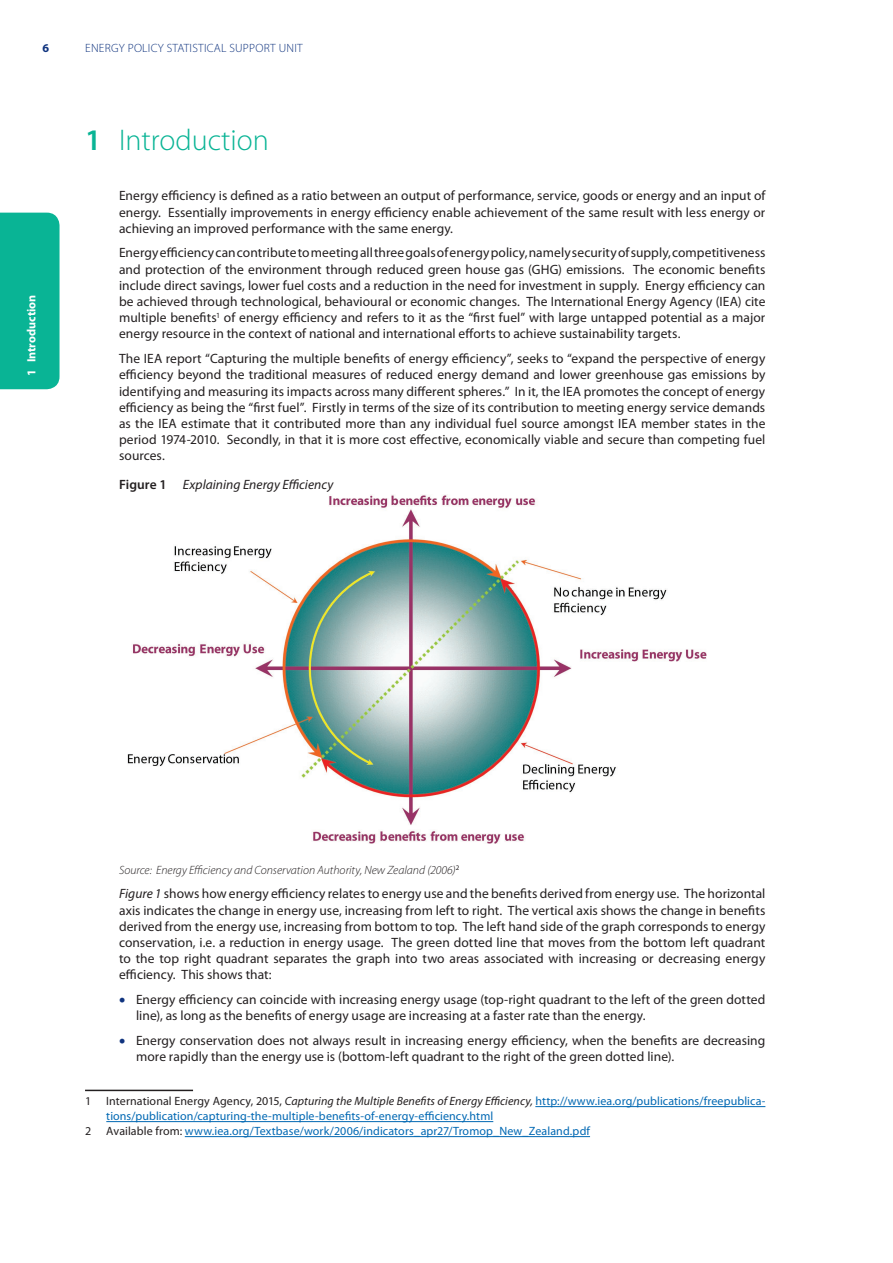
<style>
.page{position:relative;width:893px;height:1263px;background:#fff}
.page>*{position:absolute;margin:0;border:0;box-sizing:border-box;transform-origin:0 0}
.t1{font:300 30px "Myriad Pro";color:#09b495}
.t2{font:13.5px/16.2px "Myriad Pro";letter-spacing:.005em;color:#231f20;text-align:justify}
.t3{font:italic 13.5px "Myriad Pro";color:#231f20}
.t4{font:12px/15px "Myriad Pro";letter-spacing:.01em;color:#0168b3}
.t5{font:italic 300 12px "Myriad Pro";color:#231f20}
.t6{font:300 12px "Myriad Pro";letter-spacing:.02em;color:#10347f}
.t7{font:700 12px "Myriad Pro";color:#fff}
.t8{font:12px "Myriad Pro";color:#231f20}
.t9{font:700 12px "Myriad Pro";color:#10347f}
.s1{font-weight:600}
.s2{font-weight:600;font-style:normal}
.s3{font-style:italic}
.s4{color:#10347f}
.s5{color:#231f20}
.s6{font-style:italic;color:#231f20}
</style>
<div class="page">
<div style="left:0;top:213px;width:60px;height:176px;background:#09b495"></div>
<img style="left:127px;top:495px;width:579px;height:349px">
<hr style="left:85px;top:1090px;width:108px;height:1px;background:#231f20">
<hr style="left:535px;top:1106px;width:230px;height:1px;background:#0168b3">
<hr style="left:106px;top:1121px;width:387px;height:1px;background:#0168b3">
<hr style="left:185px;top:1136px;width:405px;height:1px;background:#0168b3">
<p class="t9" style="left:43px;top:40px;width:8px">6</p>
<p class="t6" style="left:85px;top:40px;width:219px">ENERGY POLICY STATISTICAL SUPPORT UNIT</p>
<p class="t7" style="left:24px;top:376px;width:83px;rotate:-90deg">1 Introduction</p>
<h1 class="t1" style="left:85px;top:122px;width:185px"><span class="s1">1</span> Introduction</h1>
<p class="t2" style="left:119px;top:187px;width:648px">Energy efficiency is defined as a ratio between an output of performance, service, goods or energy and an input of energy. Essentially improvements in energy efficiency enable achievement of the same result with less energy or achieving an improved performance with the same energy.</p>
<p class="t2" style="left:119px;top:245px;width:648px">Energy efficiency can contribute to meeting all three goals of energy policy, namely security of supply, competitiveness and protection of the environment through reduced green house gas (GHG) emissions. The economic benefits include direct savings, lower fuel costs and a reduction in the need for investment in supply. Energy efficiency can be achieved through technological, behavioural or economic changes. The International Energy Agency (IEA) cite multiple benefits<sup>1</sup> of energy efficiency and refers to it as the “first fuel” with large untapped potential as a major energy resource in the context of national and international efforts to achieve sustainability targets.</p>
<p class="t2" style="left:119px;top:350px;width:648px">The IEA report “Capturing the multiple benefits of energy efficiency”, seeks to “expand the perspective of energy efficiency beyond the traditional measures of reduced energy demand and lower greenhouse gas emissions by identifying and measuring its impacts across many different spheres.” In it, the IEA promotes the concept of energy efficiency as being the “first fuel”. Firstly in terms of the size of its contribution to meeting energy service demands as the IEA estimate that it contributed more than any individual fuel source amongst IEA member states in the period 1974-2010. Secondly, in that it is more cost effective, economically viable and secure than competing fuel sources.</p>
<p class="t3" style="left:119px;top:476px;width:216px"><span class="s2">Figure 1</span> Explaining Energy Efficiency</p>
<p class="t5" style="left:119px;top:862px;width:342px">Source: Energy Efficiency and Conservation Authority, New Zealand (2006)<sup>2</sup></p>
<p class="t2" style="left:119px;top:885px;width:648px"><span class="s3">Figure 1</span> shows how energy efficiency relates to energy use and the benefits derived from energy use. The horizontal axis indicates the change in energy use, increasing from left to right. The vertical axis shows the change in benefits derived from the energy use, increasing from bottom to top. The left hand side of the graph corresponds to energy conservation, i.e. a reduction in energy usage. The green dotted line that moves from the bottom left quadrant to the top right quadrant separates the graph into two areas associated with increasing or decreasing energy efficiency. This shows that:</p>
<p class="t2" style="left:136px;top:991px;width:631px;text-indent:-17px"><span class="s4">•</span> Energy efficiency can coincide with increasing energy usage (top-right quadrant to the left of the green dotted line), as long as the benefits of energy usage are increasing at a faster rate than the energy.</p>
<p class="t2" style="left:136px;top:1032px;width:631px;text-indent:-17px"><span class="s4">•</span> Energy conservation does not always result in increasing energy efficiency, when the benefits are decreasing more rapidly than the energy use is (bottom-left quadrant to the right of the green dotted line).</p>
<p class="t8" style="left:85px;top:1094px;width:8px">1</p>
<p class="t4" style="left:106px;top:1094px;width:661px"><span class="s5">International Energy Agency, 2015,</span> <span class="s6">Capturing the Multiple Benefits of Energy Efficiency,</span> http://www.iea.org/publications/freepublica&shy;tions/publication/capturing-the-multiple-benefits-of-energy-efficiency.html</p>
<p class="t8" style="left:85px;top:1124px;width:8px">2</p>
<p class="t4" style="left:106px;top:1124px;width:485px"><span class="s5">Available from:</span> www.iea.org/Textbase/work/2006/indicators_apr27/Tromop_New_Zealand.pdf</p>
</div>
